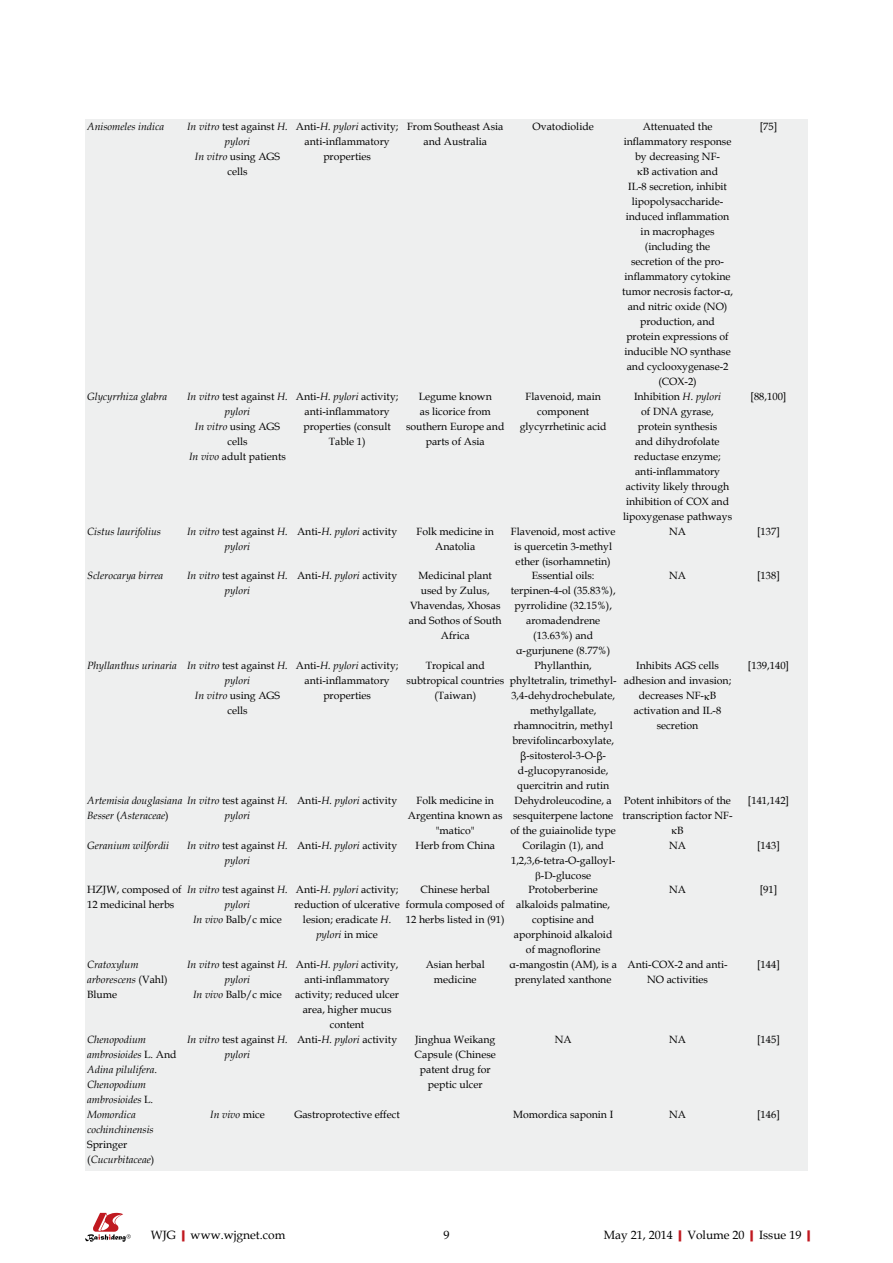
<style>
.page{position:relative;width:893px;height:1263px;background:#fff}
.page>*{position:absolute;margin:0;border:0;box-sizing:border-box;transform-origin:0 0}
.t1{font:12px "Book Antiqua";color:#000}
.t2{font:10.5px/15px "Book Antiqua";color:#000;text-align:center}
.t3{font:italic 10.5px/15px "Book Antiqua";color:#000;text-align:center}
.s1{font-style:italic}
.s2{font-style:normal}
.s3{font-family:"Microsoft Jheng Hei"}
.s4{font-weight:700;color:#c01920}
</style>
<div class="page">
<div style="left:85px;top:119px;width:723px;height:1052px;background:#eeefef"></div>
<svg style="left:85px;top:1213px;width:46px;height:29px"></svg>
<p class="t3" style="left:87px;top:119px;width:78px">Anisomeles indica</p>
<p class="t2" style="left:187px;top:119px;width:102px"><span class="s1">In vitro</span> test against <span class="s1">H. pylori<br>In vitro</span> using AGS cells</p>
<p class="t2" style="left:296px;top:119px;width:104px">Anti-<span class="s1">H. pylori</span> activity; anti-inflammatory properties</p>
<p class="t2" style="left:407px;top:119px;width:98px">From Southeast Asia and Australia</p>
<p class="t2" style="left:532px;top:119px;width:63px">Ovatodiolide</p>
<p class="t2" style="left:622px;top:119px;width:113px">Attenuated the inflammatory response by decreasing NF-<br>B activation and<br>IL-8 secretion, inhibit lipopolysaccharide&shy;induced inflammation in macrophages (including the<br>secretion of the pro&shy;inflammatory cytokine tumor necrosis factor-α, and nitric oxide (NO) production, and protein expressions of inducible NO synthase and cyclooxygenase-2 (COX-2)</p>
<p class="t2" style="left:760px;top:119px;width:19px">[75]</p>
<p class="t3" style="left:87px;top:388px;width:82px">Glycyrrhiza glabra</p>
<p class="t2" style="left:187px;top:389px;width:102px"><span class="s1">In vitro</span> test against <span class="s1">H. pylori<br>In vitro</span> using AGS cells<br><span class="s1">In vivo</span> adult patients</p>
<p class="t2" style="left:296px;top:389px;width:104px">Anti-<span class="s1">H. pylori</span> activity; anti-inflammatory properties (consult<br>Table 1)</p>
<p class="t2" style="left:406px;top:389px;width:100px">Legume known<br>as licorice from southern Europe and parts of Asia</p>
<p class="t2" style="left:520px;top:389px;width:88px">Flavenoid, main component glycyrrhetinic acid</p>
<p class="t2" style="left:623px;top:389px;width:111px">Inhibition <span class="s1">H. pylori<br></span>of DNA gyrase,<br>protein synthesis<br>and dihydrofolate reductase enzyme; anti-inflammatory activity likely through inhibition of COX and lipoxygenase pathways</p>
<p class="t2" style="left:751px;top:389px;width:37px">[88,100]</p>
<p class="t3" style="left:87px;top:523px;width:75px">Cistus laurifolius</p>
<p class="t3" style="left:187px;top:523px;width:102px">In vitro <span class="s2">test against</span> H. pylori</p>
<p class="t2" style="left:297px;top:523px;width:102px">Anti-<span class="s1">H. pylori</span> activity</p>
<p class="t2" style="left:416px;top:523px;width:79px">Folk medicine in<br>Anatolia</p>
<p class="t2" style="left:511px;top:523px;width:106px">Flavenoid, most active is quercetin 3-methyl ether (isorhamnetin)</p>
<p class="t2" style="left:669px;top:523px;width:18px">NA</p>
<p class="t2" style="left:757px;top:523px;width:24px">[137]</p>
<p class="t3" style="left:87px;top:568px;width:78px">Sclerocarya birrea</p>
<p class="t3" style="left:187px;top:568px;width:102px">In vitro <span class="s2">test against</span> H. pylori</p>
<p class="t2" style="left:297px;top:568px;width:102px">Anti-<span class="s1">H. pylori</span> activity</p>
<p class="t2" style="left:409px;top:568px;width:94px">Medicinal plant used by Zulus,<br>Vhavendas, Xhosas and Sothos of South<br>Africa</p>
<p class="t2" style="left:511px;top:568px;width:106px">Essential oils: terpinen-4-ol (35.83%), pyrrolidine (32.15%), aromadendrene (13.63%) and α-gurjunene (8.77%)</p>
<p class="t2" style="left:669px;top:568px;width:18px">NA</p>
<p class="t2" style="left:757px;top:568px;width:24px">[138]</p>
<p class="t3" style="left:87px;top:658px;width:202px">Phyllanthus urinaria In vitro <span class="s2">test against</span> H.</p>
<p class="t3" style="left:225px;top:673px;width:27px">pylori</p>
<p class="t2" style="left:195px;top:688px;width:87px"><span class="s1">In vitro</span> using AGS</p>
<p class="t2" style="left:227px;top:703px;width:22px">cells</p>
<p class="t2" style="left:296px;top:658px;width:104px">Anti-<span class="s1">H. pylori</span> activity; anti-inflammatory properties</p>
<p class="t2" style="left:406px;top:658px;width:99px">Tropical and subtropical countries (Taiwan)</p>
<p class="t2" style="left:510px;top:658px;width:108px">Phyllanthin, phyltetralin, trimethyl-<br>3,4-dehydrochebulate, methylgallate, rhamnocitrin, methyl brevifolincarboxylate, <span class="s3">β</span>-sitosterol-3-O-<span class="s3">β&shy;</span>d-glucopyranoside, quercitrin and rutin</p>
<p class="t2" style="left:624px;top:658px;width:109px">Inhibits AGS cells adhesion and invasion; decreases NF- B activation and IL-8 secretion</p>
<p class="t2" style="left:748px;top:658px;width:43px">[139,140]</p>
<p class="t3" style="left:87px;top:792px;width:97px;text-align:left">Artemisia douglasiana<br>Besser <span class="s2">(</span>Asteraceae<span class="s2">)</span></p>
<p class="t3" style="left:187px;top:792px;width:102px">In vitro <span class="s2">test against</span> H. pylori</p>
<p class="t2" style="left:297px;top:793px;width:102px">Anti-<span class="s1">H. pylori</span> activity</p>
<p class="t2" style="left:408px;top:793px;width:96px">Folk medicine in<br>Argentina known as "matico"</p>
<p class="t2" style="left:511px;top:793px;width:107px">Dehydroleucodine, a sesquiterpene lactone of the guiainolide type</p>
<p class="t2" style="left:623px;top:793px;width:111px">Potent inhibitors of the transcription factor NF-<br>B</p>
<p class="t2" style="left:748px;top:793px;width:43px">[141,142]</p>
<p class="t3" style="left:87px;top:837px;width:83px">Geranium wilfordii</p>
<p class="t3" style="left:187px;top:837px;width:102px">In vitro <span class="s2">test against</span> H. pylori</p>
<p class="t2" style="left:297px;top:837px;width:102px">Anti-<span class="s1">H. pylori</span> activity</p>
<p class="t2" style="left:415px;top:837px;width:81px">Herb from China</p>
<p class="t2" style="left:511px;top:837px;width:106px">Corilagin (1), and<br>1,2,3,6-tetra-O-galloyl--D-glucose</p>
<p class="t2" style="left:669px;top:837px;width:18px">NA</p>
<p class="t2" style="left:757px;top:837px;width:24px">[143]</p>
<p class="t2" style="left:87px;top:882px;width:96px;text-align:left">HZJW, composed of<br>12 medicinal herbs</p>
<p class="t3" style="left:187px;top:882px;width:102px">In vitro <span class="s2">test against</span> H. pylori<br>In vivo <span class="s2">Balb/c mice</span></p>
<p class="t2" style="left:294px;top:882px;width:107px">Anti-<span class="s1">H. pylori</span> activity; reduction of ulcerative lesion; eradicate <span class="s1">H. pylori</span> in mice</p>
<p class="t2" style="left:406px;top:882px;width:100px">Chinese herbal formula composed of<br>12 herbs listed in (91)</p>
<p class="t2" style="left:514px;top:882px;width:100px">Protoberberine alkaloids palmatine, coptisine and aporphinoid alkaloid of magnoflorine</p>
<p class="t2" style="left:669px;top:882px;width:18px">NA</p>
<p class="t2" style="left:760px;top:882px;width:19px">[91]</p>
<p class="t3" style="left:87px;top:957px;width:82px;text-align:left">Cratoxylum arborescens <span class="s2">(Vahl)<br>Blume</span></p>
<p class="t3" style="left:187px;top:957px;width:102px">In vitro <span class="s2">test against</span> H. pylori<br>In vivo <span class="s2">Balb/c mice</span></p>
<p class="t2" style="left:295px;top:957px;width:105px">Anti-<span class="s1">H. pylori</span> activity, anti-inflammatory activity; reduced ulcer area, higher mucus content</p>
<p class="t2" style="left:426px;top:957px;width:61px">Asian herbal medicine</p>
<p class="t2" style="left:509px;top:957px;width:109px">α-mangostin (AM), is a prenylated xanthone</p>
<p class="t2" style="left:627px;top:957px;width:102px">Anti-COX-2 and anti-<br>NO activities</p>
<p class="t2" style="left:757px;top:957px;width:24px">[144]</p>
<p class="t3" style="left:87px;top:1031px;width:91px;text-align:left">Chenopodium ambrosioides <span class="s2">L. And<br></span>Adina pilulifera<span class="s2">.<br></span>Chenopodium ambrosioides <span class="s2">L.</span></p>
<p class="t3" style="left:187px;top:1031px;width:102px">In vitro <span class="s2">test against</span> H. pylori</p>
<p class="t2" style="left:297px;top:1032px;width:102px">Anti-<span class="s1">H. pylori</span> activity</p>
<p class="t2" style="left:415px;top:1032px;width:83px">Jinghua Weikang<br>Capsule (Chinese patent drug for peptic ulcer</p>
<p class="t2" style="left:555px;top:1032px;width:18px">NA</p>
<p class="t2" style="left:669px;top:1032px;width:18px">NA</p>
<p class="t2" style="left:757px;top:1032px;width:24px">[145]</p>
<p class="t3" style="left:87px;top:1106px;width:68px;text-align:left">Momordica cochinchinensis</p>
<p class="t3" style="left:87px;top:1136px;width:69px;text-align:left"><span class="s2">Springer (</span>Cucurbitaceae<span class="s2">)</span></p>
<p class="t3" style="left:210px;top:1106px;width:56px">In vivo <span class="s2">mice</span></p>
<p class="t2" style="left:294px;top:1106px;width:107px">Gastroprotective effect</p>
<p class="t2" style="left:513px;top:1106px;width:102px">Momordica saponin I</p>
<p class="t2" style="left:669px;top:1106px;width:18px">NA</p>
<p class="t2" style="left:757px;top:1106px;width:24px">[146]</p>
<p class="t1" style="left:151px;top:1226px;width:136px">WJG<span class="s4">|</span>www.wjgnet.com</p>
<p class="t1" style="left:604px;top:1226px;width:214px">May 21, 2014<span class="s4">|</span>Volume 20<span class="s4">|</span>Issue 19<span class="s4">|</span></p>
</div>
